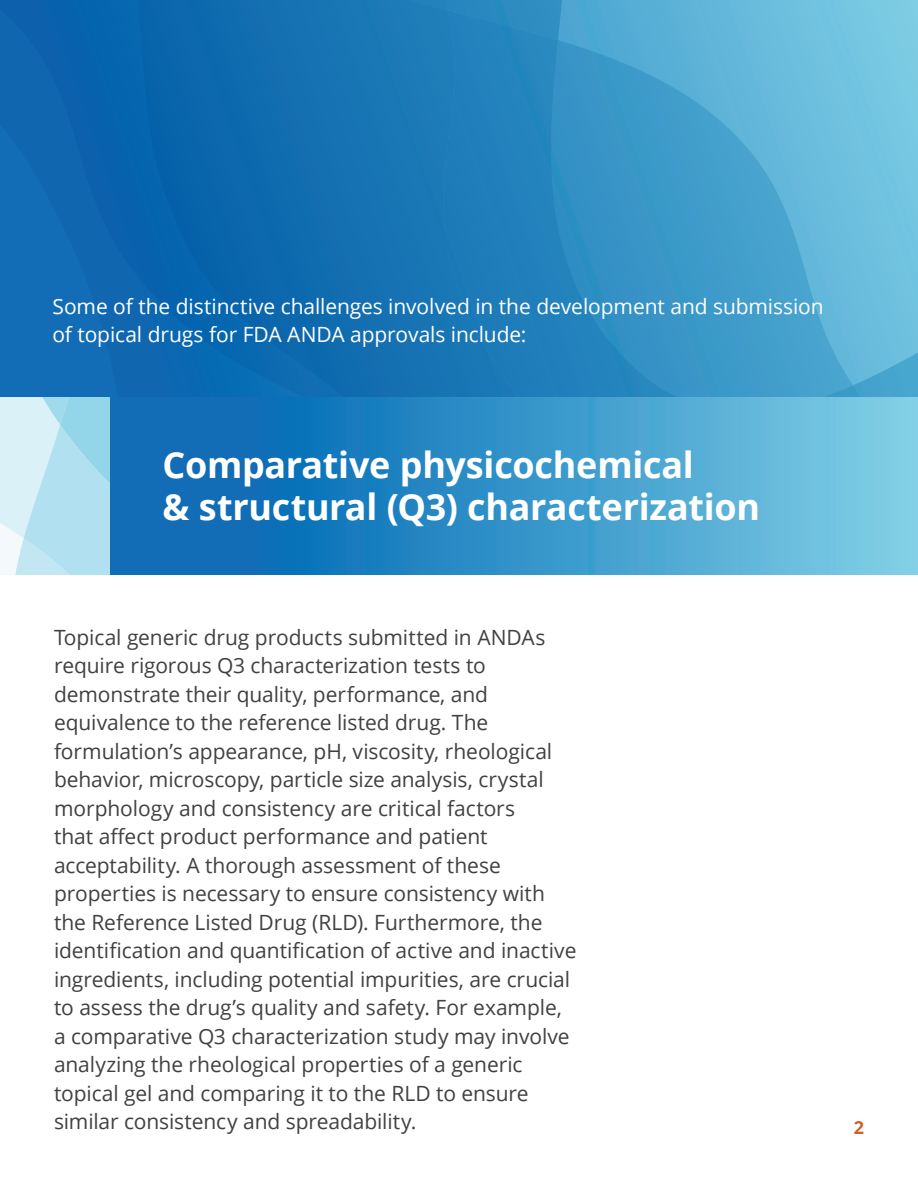
<style>
.page{position:relative;width:918px;height:1188px;background:#fff}
.page>*{position:absolute;margin:0;border:0;box-sizing:border-box;transform-origin:0 0}
.t1{font:700 36px/42px "Open Sans";letter-spacing:-.01em;color:#fff}
.t2{font:21px/28.5px "Open Sans";letter-spacing:-.005em;color:#424042}
.t3{font:21px/28.5px "Open Sans";letter-spacing:-.005em;color:#fff}
.t4{font:700 18px "Open Sans";color:#d45f27}
</style>
<div class="page">
<svg style="left:109px;top:396px;width:809px;height:179px;background:#3995c9"></svg>
<svg style="left:0;top:396px;width:109px;height:179px;background:#bce5f1"></svg>
<svg style="left:698px;top:0;width:220px;height:396px;background:#5db3d7"></svg>
<svg style="left:0;top:0;width:698px;height:396px;background:#1b77b6"></svg>
<p class="t3" style="left:52px;top:291px;width:773px">Some of the distinctive challenges involved in the development and submission of topical drugs for FDA ANDA approvals include:</p>
<h1 class="t1" style="left:163px;top:443px;width:599px">Comparative physicochemical<br>&amp; structural (Q3) characterization</h1>
<p class="t2" style="left:54px;top:622px;width:524px">Topical generic drug products submitted in ANDAs require rigorous Q3 characterization tests to demonstrate their quality, performance, and equivalence to the reference listed drug. The formulation’s appearance, pH, viscosity, rheological behavior, microscopy, particle size analysis, crystal morphology and consistency are critical factors<br>that affect product performance and patient acceptability. A thorough assessment of these properties is necessary to ensure consistency with the Reference Listed Drug (RLD). Furthermore, the identification and quantification of active and inactive ingredients, including potential impurities, are crucial to assess the drug’s quality and safety. For example, a comparative Q3 characterization study may involve analyzing the rheological properties of a generic topical gel and comparing it to the RLD to ensure similar consistency and spreadability.</p>
<p class="t4" style="left:854px;top:1115px;width:12px">2</p>
</div>
